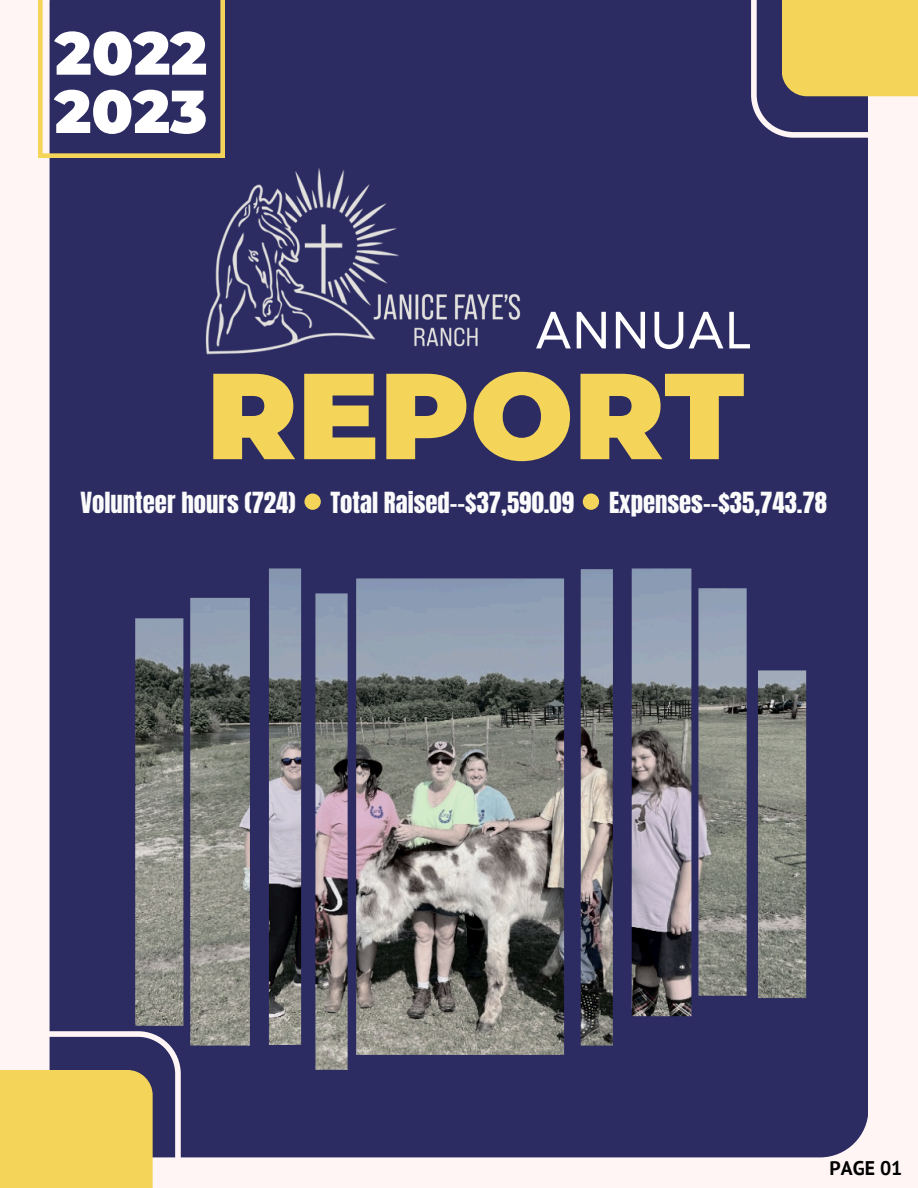
<style>
.page{position:relative;width:918px;height:1188px;background:#fff5f5}
.page>*{position:absolute;margin:0;border:0;box-sizing:border-box;transform-origin:0 0}
.t1{font:900 122.1px "Montserrat";color:#f4d559}
.t2{font:900 60.6px/58.3px "Montserrat";color:#fff}
.t3{font:52.35px "Mont";color:#fff}
.t4{font:24.75px "Anton";color:#fbfbfb}
.t5{font:700 19.8px "PT Sans";color:#000}
</style>
<div class="page">
<div style="left:50px;top:0;width:818px;height:1157px;background:#2c2c63"></div>
<svg style="left:38px;top:0;width:187px;height:158px;background:#413e67"></svg>
<div style="left:583px;top:494px;width:16px;height:16px;background:#f4d559;border-radius:50%"></div>
<div style="left:304px;top:494px;width:17px;height:16px;background:#f4d559;border-radius:50%"></div>
<img style="left:167px;top:147px;width:269px;height:212px">
<img style="left:364px;top:288px;width:158px;height:71px">
<svg style="left:0;top:1031px;width:180px;height:157px;background:#cfb971"></svg>
<svg style="left:751px;top:0;width:167px;height:138px;background:#bba872"></svg>
<img style="left:135px;top:568px;width:671px;height:502px">
<h1 class="t2" style="left:55px;top:24px;width:154px">2022<br>2023</h1>
<p class="t3" style="left:535px;top:310px;width:217px">ANNUAL</p>
<p class="t1" style="left:206px;top:341px;width:539px">REPORT</p>
<h2 class="t4" style="left:81px;top:485px;width:217px">Volunteer hours (724)</h2>
<h2 class="t4" style="left:330px;top:485px;width:245px">Total Raised--$37,590.09</h2>
<h2 class="t4" style="left:609px;top:485px;width:219px">Expenses--$35,743.78</h2>
<h4 class="t5" style="left:829px;top:1155px;width:74px">PAGE 01</h4>
</div>
